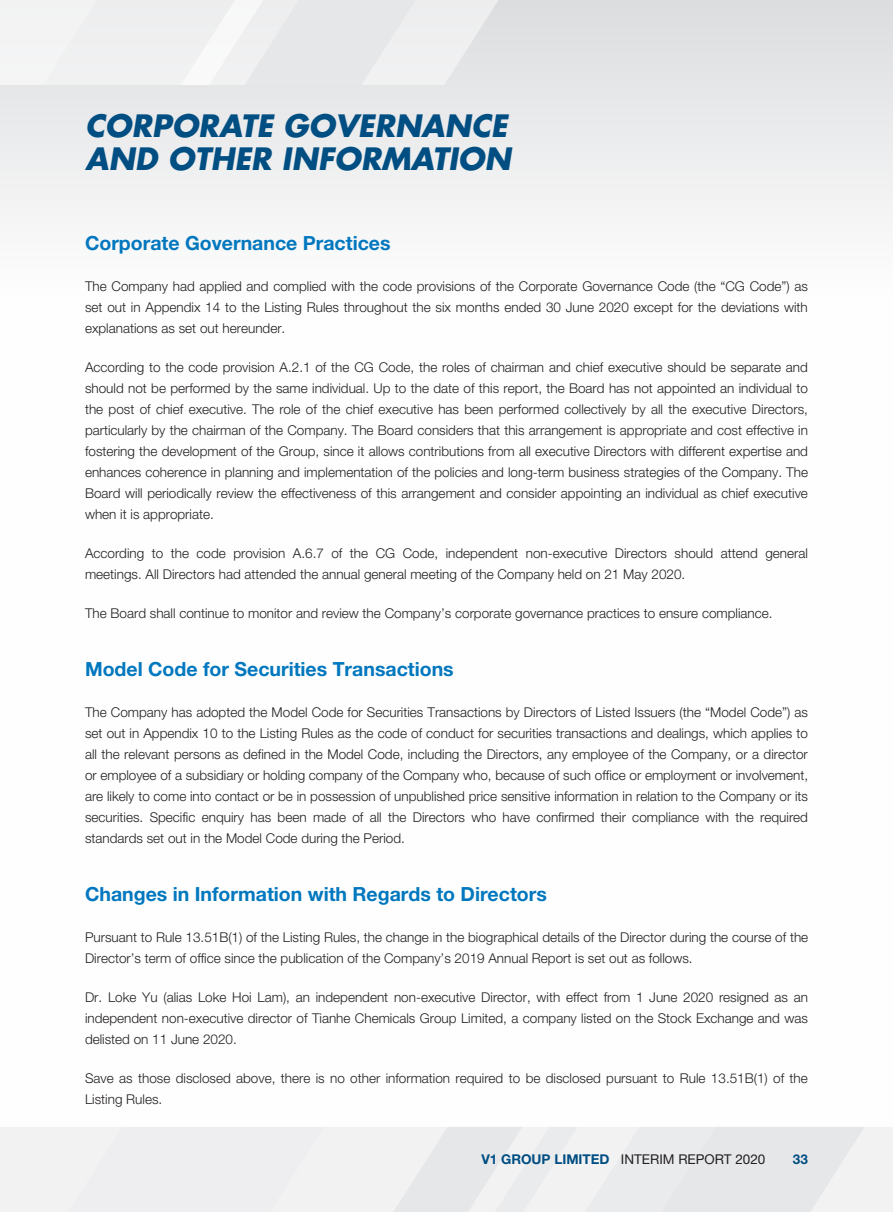
<style>
.page{position:relative;width:893px;height:1212px;background:#fff}
.page>*{position:absolute;margin:0;border:0;box-sizing:border-box;transform-origin:0 0}
.t1{font:italic 700 30px/33px "Futura Std";color:#004e82}
.t2{font:700 19.5px "Helvetica Neue LT Std";color:#0077be}
.t3{font:300 13.5px/21px "Helvetica Neue LT Std";color:#231f20;text-align:justify}
.t4{font:13.5px "Helvetica Neue LT Std";color:#231f20}
.t5{font:700 13.5px "Helvetica Neue LT Std";color:#004e82}
.s1{font-weight:700;color:#004e82}
</style>
<div class="page">
<div style="left:0;top:0;width:893px;height:1212px;background:linear-gradient(to bottom,#eeeff0,#fff)"></div>
<div style="left:0;top:1127px;width:380px;height:85px;background:#f2f2f3"></div>
<div style="left:50px;top:1127px;width:274px;height:85px;background:#eeeef0"></div>
<svg style="left:115px;top:0;width:424px;height:85px;fill:#edeeef"></svg>
<svg style="left:181px;top:0;width:248px;height:85px"></svg>
<div style="left:0;top:0;width:115px;height:85px;background:#f2f3f3"></div>
<div style="left:380px;top:1127px;width:513px;height:85px;background:#eaebed"></div>
<h1 class="t1" style="left:85px;top:110px;width:427px">CORPORATE GOVERNANCE<br>AND OTHER INFORMATION</h1>
<h2 class="t2" style="left:85px;top:231px;width:307px">Corporate Governance Practices</h2>
<p class="t3" style="left:85px;top:275px;width:724px">The Company had applied and complied with the code provisions of the Corporate Governance Code (the “CG Code”) as set out in Appendix 14 to the Listing Rules throughout the six months ended 30 June 2020 except for the deviations with explanations as set out hereunder.</p>
<p class="t3" style="left:85px;top:356px;width:724px">According to the code provision A.2.1 of the CG Code, the roles of chairman and chief executive should be separate and should not be performed by the same individual. Up to the date of this report, the Board has not appointed an individual to the post of chief executive. The role of the chief executive has been performed collectively by all the executive Directors, particularly by the chairman of the Company. The Board considers that this arrangement is appropriate and cost effective in fostering the development of the Group, since it allows contributions from all executive Directors with different expertise and enhances coherence in planning and implementation of the policies and long-term business strategies of the Company. The Board will periodically review the effectiveness of this arrangement and consider appointing an individual as chief executive when it is appropriate.</p>
<p class="t3" style="left:85px;top:542px;width:724px">According to the code provision A.6.7 of the CG Code, independent non-executive Directors should attend general meetings. All Directors had attended the annual general meeting of the Company held on 21 May 2020.</p>
<p class="t3" style="left:85px;top:602px;width:689px">The Board shall continue to monitor and review the Company’s corporate governance practices to ensure compliance.</p>
<h2 class="t2" style="left:85px;top:657px;width:370px">Model Code for Securities Transactions</h2>
<p class="t3" style="left:85px;top:701px;width:725px">The Company has adopted the Model Code for Securities Transactions by Directors of Listed Issuers (the “Model Code”) as set out in Appendix 10 to the Listing Rules as the code of conduct for securities transactions and dealings, which applies to all the relevant persons as defined in the Model Code, including the Directors, any employee of the Company, or a director or employee of a subsidiary or holding company of the Company who, because of such office or employment or involvement, are likely to come into contact or be in possession of unpublished price sensitive information in relation to the Company or its securities. Specific enquiry has been made of all the Directors who have confirmed their compliance with the required standards set out in the Model Code during the Period.</p>
<h2 class="t2" style="left:85px;top:882px;width:463px">Changes in Information with Regards to Directors</h2>
<p class="t3" style="left:85px;top:926px;width:725px">Pursuant to Rule 13.51B(1) of the Listing Rules, the change in the biographical details of the Director during the course of the<br>Director’s term of office since the publication of the Company’s 2019 Annual Report is set out as follows.</p>
<p class="t3" style="left:85px;top:986px;width:724px">Dr. Loke Yu (alias Loke Hoi Lam), an independent non-executive Director, with effect from 1 June 2020 resigned as an independent non-executive director of Tianhe Chemicals Group Limited, a company listed on the Stock Exchange and was delisted on 11 June 2020.</p>
<p class="t3" style="left:85px;top:1067px;width:724px">Save as those disclosed above, there is no other information required to be disclosed pursuant to Rule 13.51B(1) of the<br>Listing Rules.</p>
<p class="t4" style="left:481px;top:1151px;width:286px"><span class="s1">V1 GROUP LIMITED</span> INTERIM REPORT 2020</p>
<p class="t5" style="left:793px;top:1150px;width:17px">33</p>
</div>
